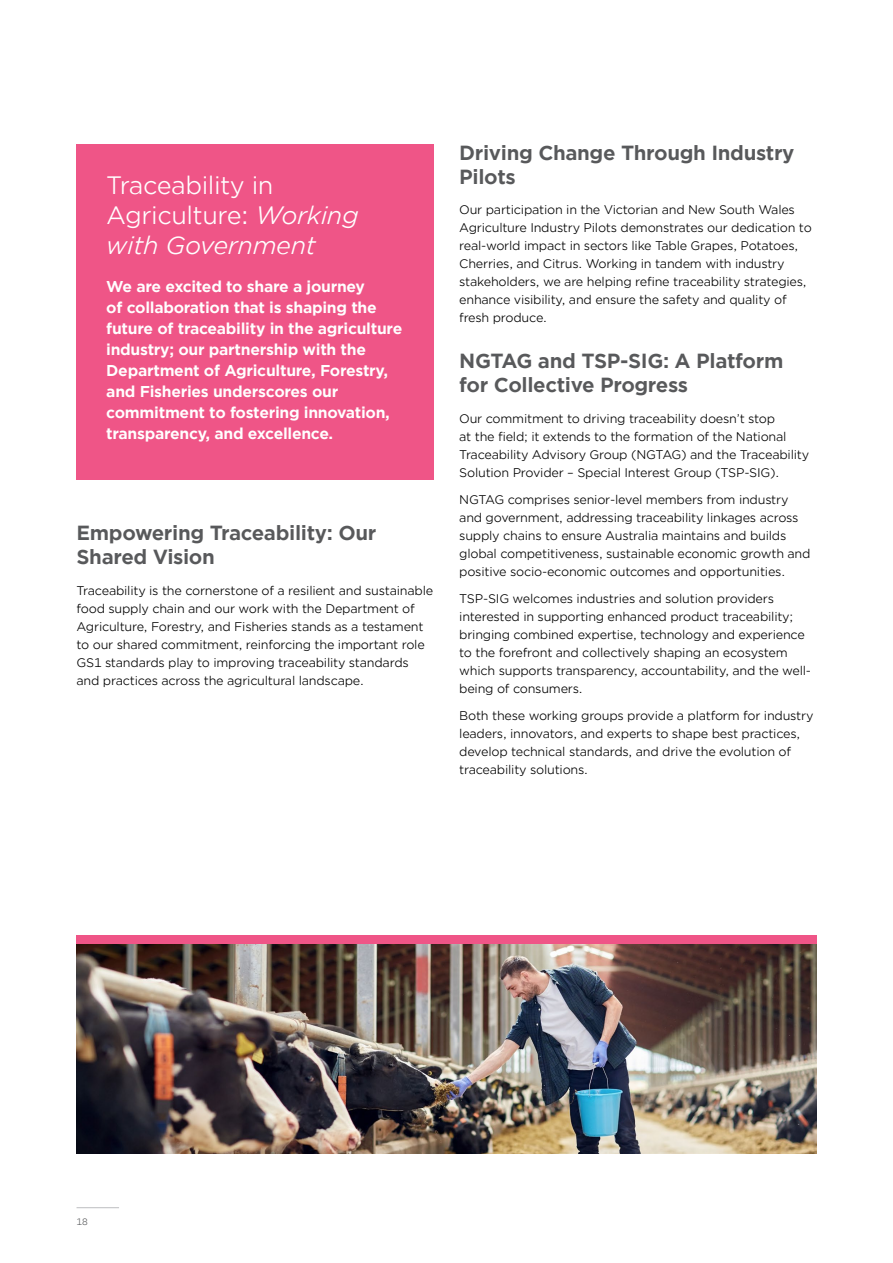
<style>
.page{position:relative;width:893px;height:1263px;background:#fff}
.page>*{position:absolute;margin:0;border:0;box-sizing:border-box;transform-origin:0 0}
.t1{font:24px/30px "Gotham Office";letter-spacing:-.02em;color:#fff}
.t2{font:700 19.5px/24px "Gotham Office";letter-spacing:-.02em;color:#58595b}
.t3{font:700 15px/21px "Gotham Office";letter-spacing:-.02em;color:#fff}
.t4{font:12px/18px "Gotham Office";letter-spacing:-.02em;color:#000}
.t5{font:9px "Gotham Office";color:#58595b}
.s1{font-style:italic}
</style>
<div class="page">
<hr style="left:77px;top:1207px;width:42px;height:1px;background:#bcbec0">
<img style="left:76px;top:944px;width:740px;height:209px">
<div style="left:77px;top:145px;width:357px;height:335px;background:#ef5587"></div>
<div style="left:76px;top:935px;width:740px;height:9px;background:#ef5587"></div>
<h1 class="t1" style="left:106px;top:169px;width:254px">Traceability in<br>Agriculture: <span class="s1">Working with Government</span></h1>
<p class="t3" style="left:106px;top:275px;width:298px">We are excited to share a journey<br>of collaboration that is shaping the future of traceability in the agriculture industry; our partnership with the Department of Agriculture, Forestry, and Fisheries underscores our commitment to fostering innovation, transparency, and excellence.</p>
<h2 class="t2" style="left:77px;top:521px;width:301px">Empowering Traceability: Our<br>Shared Vision</h2>
<p class="t4" style="left:77px;top:581px;width:358px">Traceability is the cornerstone of a resilient and sustainable food supply chain and our work with the Department of Agriculture, Forestry, and Fisheries stands as a testament to our shared commitment, reinforcing the important role GS1 standards play to improving traceability standards and practices across the agricultural landscape.</p>
<h2 class="t2" style="left:459px;top:140px;width:337px">Driving Change Through Industry<br>Pilots</h2>
<p class="t4" style="left:459px;top:201px;width:354px">Our participation in the Victorian and New South Wales Agriculture Industry Pilots demonstrates our dedication to real-world impact in sectors like Table Grapes, Potatoes, Cherries, and Citrus. Working in tandem with industry stakeholders, we are helping refine traceability strategies, enhance visibility, and ensure the safety and quality of fresh produce.</p>
<h2 class="t2" style="left:459px;top:349px;width:326px">NGTAG and TSP-SIG: A Platform for Collective Progress</h2>
<p class="t4" style="left:459px;top:409px;width:351px">Our commitment to driving traceability doesn’t stop<br>at the field; it extends to the formation of the National Traceability Advisory Group (NGTAG) and the Traceability Solution Provider – Special Interest Group (TSP-SIG).</p>
<p class="t4" style="left:459px;top:490px;width:353px">NGTAG comprises senior-level members from industry and government, addressing traceability linkages across supply chains to ensure Australia maintains and builds global competitiveness, sustainable economic growth and positive socio-economic outcomes and opportunities.</p>
<p class="t4" style="left:459px;top:589px;width:353px">TSP-SIG welcomes industries and solution providers interested in supporting enhanced product traceability; bringing combined expertise, technology and experience to the forefront and collectively shaping an ecosystem which supports transparency, accountability, and the well&shy;being of consumers.</p>
<p class="t4" style="left:459px;top:706px;width:356px">Both these working groups provide a platform for industry leaders, innovators, and experts to shape best practices, develop technical standards, and drive the evolution of traceability solutions.</p>
<p class="t5" style="left:77px;top:1215px;width:13px">18</p>
</div>
